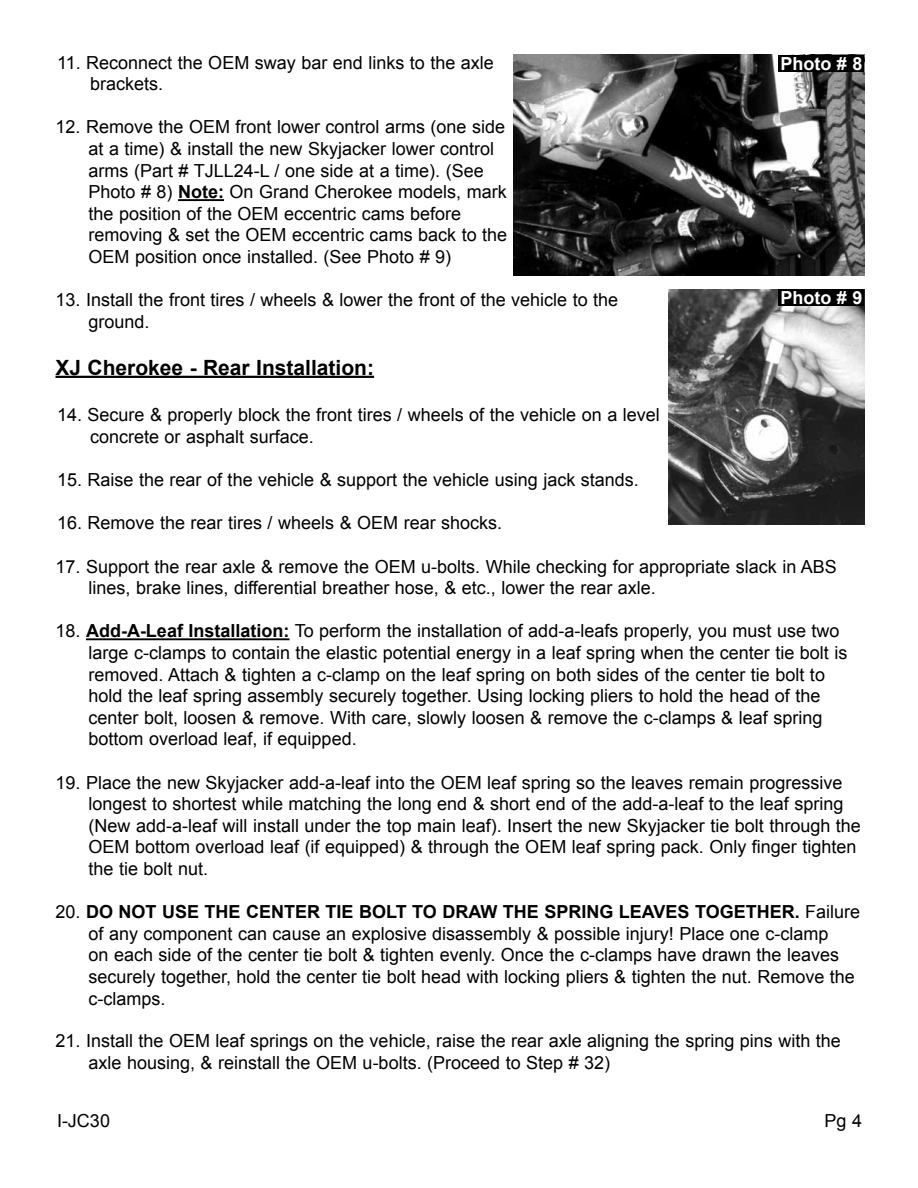
<style>
.page{position:relative;width:918px;height:1188px;background:#fff}
.page>*{position:absolute;margin:0;border:0;box-sizing:border-box;transform-origin:0 0}
.t1{font:700 21px "Arial";color:#000}
.t2{font:18px/21.6px "Arial";color:#000}
.t3{font:700 18px "Arial";color:#fff}
.s1{font-weight:700}
</style>
<div class="page">
<hr style="left:178px;top:199px;width:46px;height:2px;background:#000">
<hr style="left:56px;top:376px;width:318px;height:2px;background:#000">
<hr style="left:86px;top:638px;width:204px;height:2px;background:#000">
<img style="left:513px;top:54px;width:351px;height:222px">
<div style="left:779px;top:56px;width:85px;height:16px;background:#000"></div>
<img style="left:668px;top:289px;width:196px;height:235px">
<div style="left:779px;top:289px;width:85px;height:17px;background:#000"></div>
<p class="t2" style="left:90px;top:52px;width:405px;text-indent:-33px">11. Reconnect the OEM sway bar end links to the axle brackets.</p>
<p class="t2" style="left:89px;top:116px;width:420px;text-indent:-33px">12. Remove the OEM front lower control arms (one side at a time) &amp; install the new Skyjacker lower control arms (Part # TJLL24-L / one side at a time). (See Photo # 8) <span class="s1">Note:</span> On Grand Cherokee models, mark the position of the OEM eccentric cams before removing &amp; set the OEM eccentric cams back to the OEM position once installed. (See Photo # 9)</p>
<p class="t2" style="left:89px;top:289px;width:531px;text-indent:-33px">13. Install the front tires / wheels &amp; lower the front of the vehicle to the ground.</p>
<p class="t1" style="left:56px;top:353px;width:320px">XJ Cherokee - Rear Installation:</p>
<p class="t2" style="left:90px;top:404px;width:571px;text-indent:-33px">14. Secure &amp; properly block the front tires / wheels of the vehicle on a level concrete or asphalt surface.</p>
<p class="t2" style="left:57px;top:469px;width:583px">15. Raise the rear of the vehicle &amp; support the vehicle using jack stands.</p>
<p class="t2" style="left:57px;top:512px;width:447px">16. Remove the rear tires / wheels &amp; OEM rear shocks.</p>
<p class="t2" style="left:89px;top:556px;width:750px;text-indent:-33px">17. Support the rear axle &amp; remove the OEM u-bolts. While checking for appropriate slack in ABS lines, brake lines, differential breather hose, &amp; etc., lower the rear axle.</p>
<p class="t2" style="left:89px;top:620px;width:760px;text-indent:-33px">18. <span class="s1">Add-A-Leaf Installation:</span> To perform the installation of add-a-leafs properly, you must use two large c-clamps to contain the elastic potential energy in a leaf spring when the center tie bolt is removed. Attach &amp; tighten a c-clamp on the leaf spring on both sides of the center tie bolt to hold the leaf spring assembly securely together. Using locking pliers to hold the head of the center bolt, loosen &amp; remove. With care, slowly loosen &amp; remove the c-clamps &amp; leaf spring bottom overload leaf, if equipped.</p>
<p class="t2" style="left:89px;top:772px;width:774px;text-indent:-33px">19. Place the new Skyjacker add-a-leaf into the OEM leaf spring so the leaves remain progressive longest to shortest while matching the long end &amp; short end of the add-a-leaf to the leaf spring (New add-a-leaf will install under the top main leaf). Insert the new Skyjacker tie bolt through the OEM bottom overload leaf (if equipped) &amp; through the OEM leaf spring pack. Only finger tighten the tie bolt nut.</p>
<p class="t2" style="left:89px;top:901px;width:773px;text-indent:-33px">20. <span class="s1">DO NOT USE THE CENTER TIE BOLT TO DRAW THE SPRING LEAVES TOGETHER.</span> Failure of any component can cause an explosive disassembly &amp; possible injury! Place one c-clamp<br>on each side of the center tie bolt &amp; tighten evenly. Once the c-clamps have drawn the leaves securely together, hold the center tie bolt head with locking pliers &amp; tighten the nut. Remove the c-clamps.</p>
<p class="t2" style="left:89px;top:1030px;width:754px;text-indent:-33px">21. Install the OEM leaf springs on the vehicle, raise the rear axle aligning the spring pins with the axle housing, &amp; reinstall the OEM u-bolts. (Proceed to Step # 32)</p>
<p class="t3" style="left:780px;top:52px;width:84px">Photo # 8</p>
<p class="t3" style="left:780px;top:286px;width:84px">Photo # 9</p>
<p class="t2" style="left:57px;top:1110px;width:55px">I-JC30</p>
<p class="t2" style="left:825px;top:1110px;width:39px">Pg 4</p>
</div>
